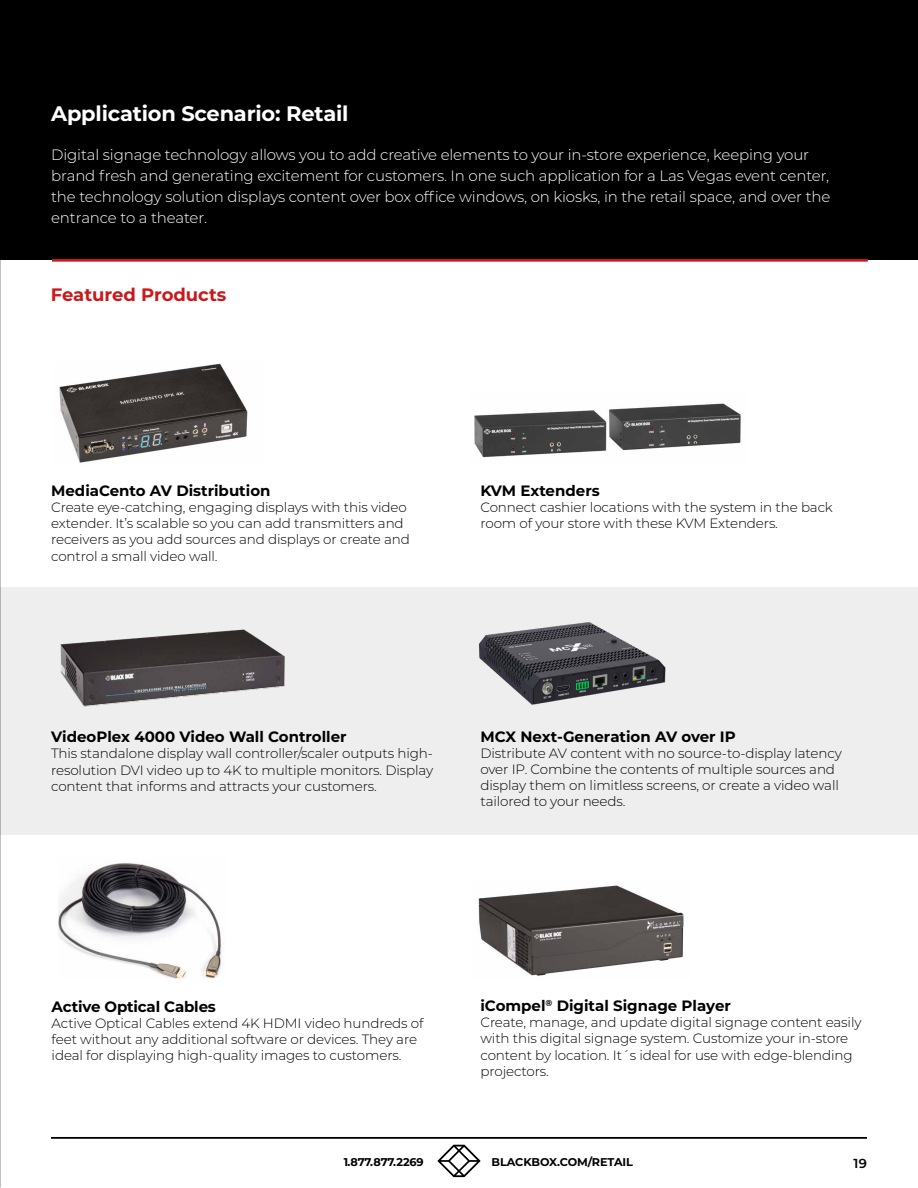
<style>
.page{position:relative;width:918px;height:1188px;background:#fff}
.page>*{position:absolute;margin:0;border:0;box-sizing:border-box;transform-origin:0 0}
.t1{font:700 21px "Montserrat";letter-spacing:-.01em;color:#fff}
.t2{font:700 18px "Montserrat";color:#cd1719}
.t3{font:300 15px/21px "Montserrat";letter-spacing:-.01em;color:#fff}
.t4{font:700 15px "Montserrat";color:#000}
.t5{font:300 13.5px/16.2px "Montserrat";letter-spacing:-.01em;color:#000}
.t6{font:600 13.05px "Montserrat";color:#020203}
.t7{font:700 11.25px "Montserrat";letter-spacing:-.01em;color:#000}
</style>
<div class="page">
<hr style="left:51px;top:1137px;width:816px;height:2px;background:#000">
<div style="left:0;top:587px;width:918px;height:248px;background:#eee"></div>
<div style="left:0;top:0;width:918px;height:259px;background:#000"></div>
<svg style="left:437px;top:1145px;width:44px;height:32px"></svg>
<hr style="left:52px;top:259px;width:816px;height:3px;background:#cd1719">
<img style="left:60px;top:629px;width:225px;height:78px">
<img style="left:59px;top:363px;width:189px;height:100px">
<img style="left:478px;top:885px;width:206px;height:91px">
<img style="left:58px;top:862px;width:164px;height:117px">
<img style="left:474px;top:403px;width:267px;height:55px">
<img style="left:478px;top:622px;width:188px;height:83px">
<h1 class="t1" style="left:51px;top:98px;width:299px">Application Scenario: Retail</h1>
<p class="t3" style="left:51px;top:143px;width:781px">Digital signage technology allows you to add creative elements to your in-store experience, keeping your brand fresh and generating excitement for customers. In one such application for a Las Vegas event center, the technology solution displays content over box office windows, on kiosks, in the retail space, and over the entrance to a theater.</p>
<h2 class="t2" style="left:51px;top:282px;width:177px">Featured Products</h2>
<p class="t4" style="left:51px;top:480px;width:221px">MediaCento AV Distribution</p>
<p class="t5" style="left:51px;top:499px;width:360px">Create eye-catching, engaging displays with this video extender. It’s scalable so you can add transmitters and receivers as you add sources and displays or create and control a small video wall.</p>
<p class="t4" style="left:480px;top:480px;width:121px">KVM Extenders</p>
<p class="t5" style="left:480px;top:499px;width:354px">Connect cashier locations with the system in the back room of your store with these KVM Extenders.</p>
<p class="t4" style="left:51px;top:726px;width:297px">VideoPlex 4000 Video Wall Controller</p>
<p class="t5" style="left:51px;top:745px;width:384px;text-align:justify">This standalone display wall controller/scaler outputs high&shy;resolution DVI video up to 4K to multiple monitors. Display content that informs and attracts your customers.</p>
<p class="t4" style="left:480px;top:725px;width:257px">MCX Next-Generation AV over IP</p>
<p class="t5" style="left:480px;top:744px;width:363px">Distribute AV content with no source-to-display latency over IP. Combine the contents of multiple sources and display them on limitless screens, or create a video wall tailored to your needs.</p>
<p class="t4" style="left:52px;top:996px;width:166px">Active Optical Cables</p>
<p class="t5" style="left:52px;top:1015px;width:373px">Active Optical Cables extend 4K HDMI video hundreds of feet without any additional software or devices. They are ideal for displaying high-quality images to customers.</p>
<p class="t4" style="left:480px;top:995px;width:252px">iCompel<sup>®</sup> Digital Signage Player</p>
<p class="t5" style="left:480px;top:1014px;width:383px">Create, manage, and update digital signage content easily with this digital signage system. Customize your in-store content by location. It´s ideal for use with edge-blending projectors.</p>
<p class="t7" style="left:344px;top:1154px;width:81px">1.877.877.2269</p>
<p class="t7" style="left:492px;top:1154px;width:143px">BLACKBOX.COM/RETAIL</p>
<p class="t6" style="left:854px;top:1154px;width:15px">19</p>
</div>
